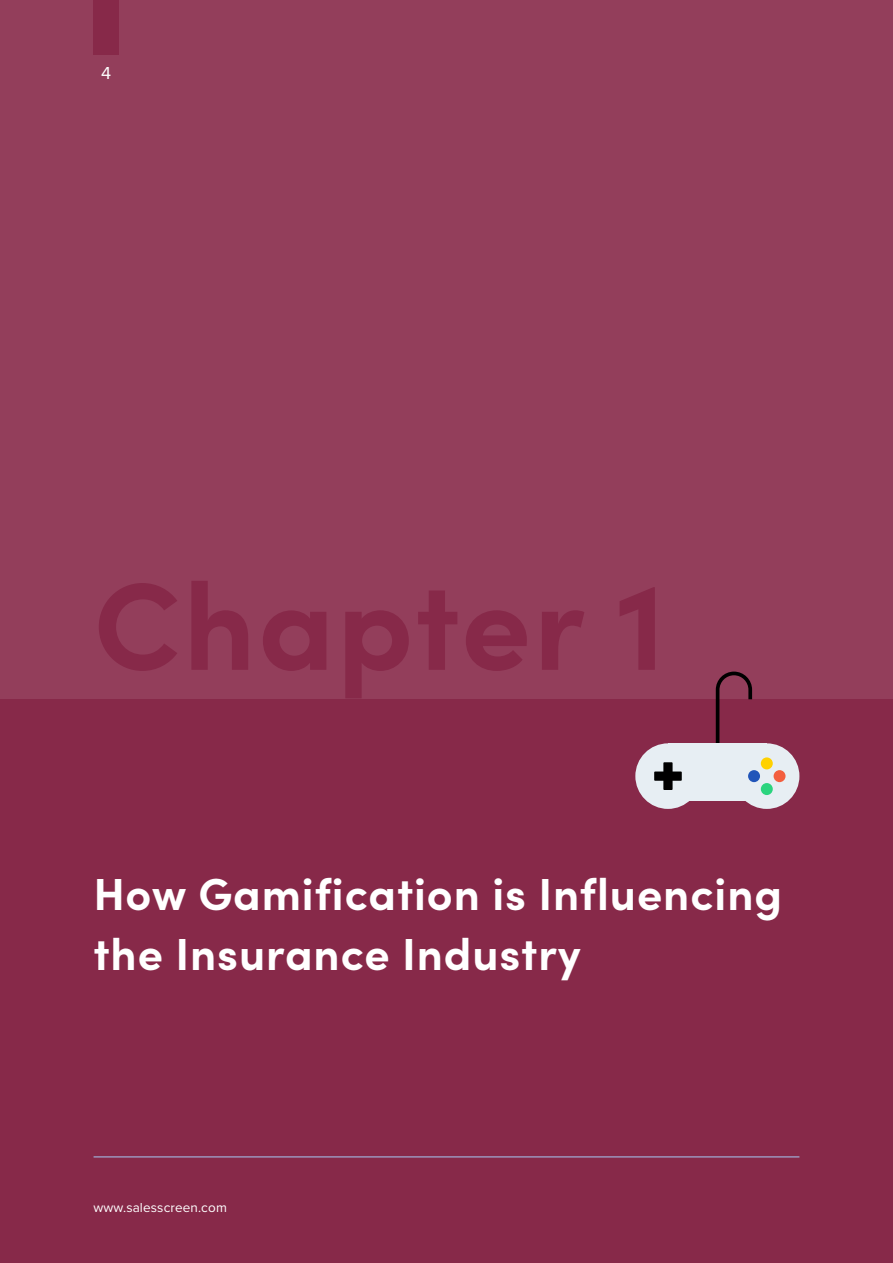
<style>
.page{position:relative;width:893px;height:1263px;background:#fff}
.page>*{position:absolute;margin:0;border:0;box-sizing:border-box;transform-origin:0 0}
.t1{font:700 124.5px "Sofia Pro";letter-spacing:.02em;color:#872949}
.t2{font:700 45px/60px "Sofia Pro";letter-spacing:.02em;color:#fff}
.t3{font:18px "Proxima Nova";color:#fff}
.t4{font:13.5px "Proxima Nova";letter-spacing:.01em;color:#fff}
</style>
<div class="page">
<div style="left:0;top:0;width:893px;height:859px;background:#933e5b"></div>
<div style="left:0;top:699px;width:893px;height:564px;background:#872949"></div>
<svg style="left:716px;top:672px;width:36px;height:71px"></svg>
<div style="left:668px;top:743px;width:99px;height:57px;background:#e7eef3"></div>
<div style="left:734px;top:743px;width:65px;height:66px;background:#e7eef3;border-radius:50%"></div>
<div style="left:635px;top:743px;width:66px;height:66px;background:#e7eef3;border-radius:50%"></div>
<div style="left:761px;top:783px;width:12px;height:12px;background:#2bd47e;border-radius:50%"></div>
<div style="left:748px;top:770px;width:12px;height:12px;background:#2155b9;border-radius:50%"></div>
<div style="left:774px;top:770px;width:11px;height:12px;background:#f35e3e;border-radius:50%"></div>
<div style="left:761px;top:757px;width:12px;height:12px;background:#ffd100;border-radius:50%"></div>
<div style="left:654px;top:771px;width:28px;height:10px;background:#000"></div>
<div style="left:663px;top:762px;width:10px;height:28px;background:#000"></div>
<hr style="left:94px;top:1156px;width:705px;height:1px;background:#a6caf4">
<div style="left:94px;top:0;width:25px;height:54px;background:#872949"></div>
<p class="t3" style="left:101px;top:60px;width:12px">4</p>
<h1 class="t1" style="left:94px;top:530px;width:573px">Chapter 1</h1>
<p class="t2" style="left:94px;top:861px;width:690px">How Gamification is Influencing the Insurance Industry</p>
<p class="t4" style="left:94px;top:1197px;width:135px">www.salesscreen.com</p>
</div>
